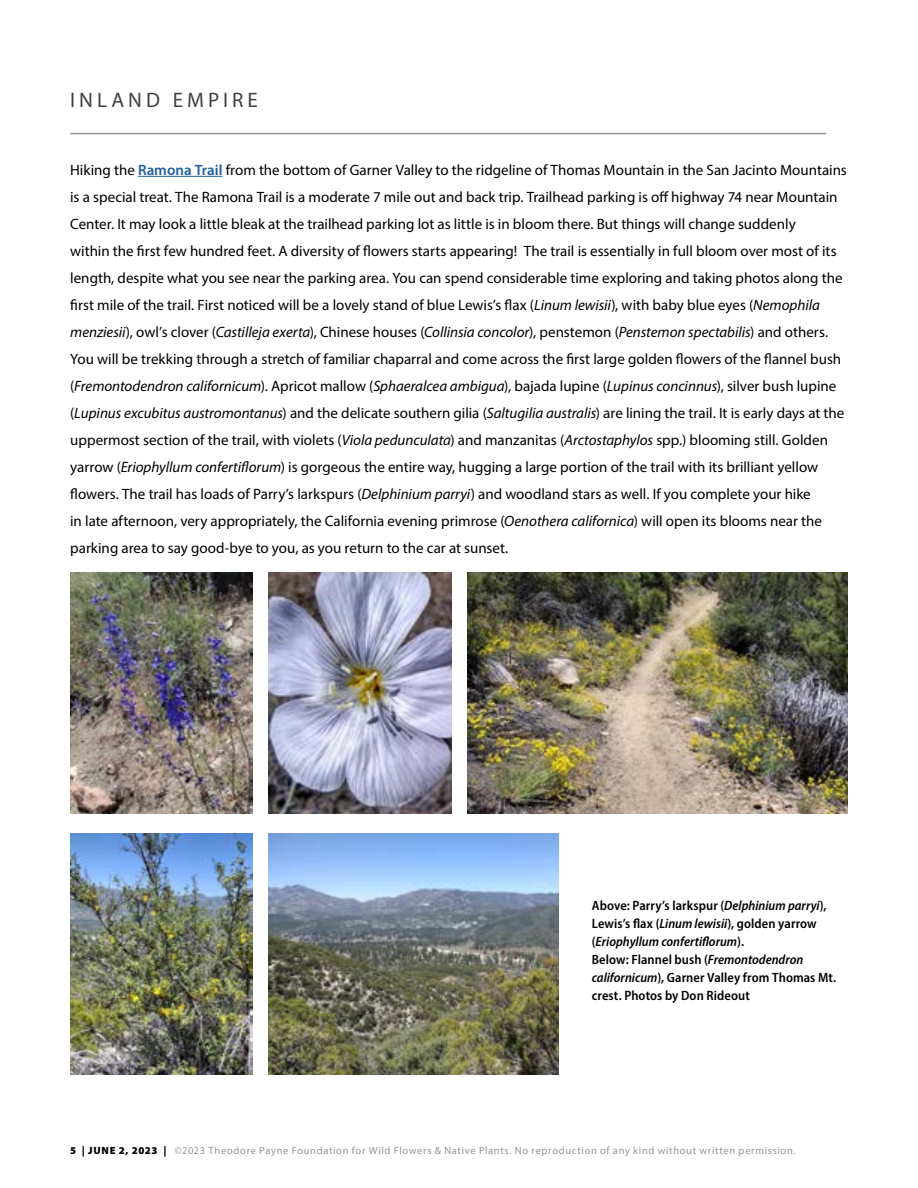
<style>
.page{position:relative;width:918px;height:1188px;background:#fff}
.page>*{position:absolute;margin:0;border:0;box-sizing:border-box;transform-origin:0 0}
.t1{font:21px "Myriad Pro";letter-spacing:.195em;color:#414042}
.t2{font:15px/27px "Myriad Pro";color:#000}
.t3{font:600 semi-condensed 13.5px/18px "Myriad Pro";letter-spacing:.01em;color:#000}
.t4{font:10.5px "Myriad Pro";letter-spacing:.065em;color:#939598}
.s1{font-weight:600;color:#215e9e}
.s2{font-style:italic}
.s3{font-weight:900;color:#000}
</style>
<div class="page">
<hr style="left:138px;top:176px;width:85px;height:1px;background:#215e9e">
<hr style="left:70px;top:133px;width:756px;height:1px;background:#939598">
<img style="left:70px;top:573px;width:183px;height:241px">
<img style="left:70px;top:833px;width:183px;height:241px">
<img style="left:269px;top:573px;width:183px;height:241px">
<img style="left:467px;top:573px;width:381px;height:241px">
<img style="left:269px;top:833px;width:289px;height:241px">
<h1 class="t1" style="left:70px;top:87px;width:189px">INLAND EMPIRE</h1>
<p class="t2" style="left:70px;top:156px;width:778px">Hiking the <span class="s1">Ramona Trail</span> from the bottom of Garner Valley to the ridgeline of Thomas Mountain in the San Jacinto Mountains is a special treat. The Ramona Trail is a moderate 7 mile out and back trip. Trailhead parking is off highway 74 near Mountain Center. It may look a little bleak at the trailhead parking lot as little is in bloom there. But things will change suddenly<br>within the first few hundred feet. A diversity of flowers starts appearing! The trail is essentially in full bloom over most of its length, despite what you see near the parking area. You can spend considerable time exploring and taking photos along the first mile of the trail. First noticed will be a lovely stand of blue Lewis’s flax (<span class="s2">Linum lewisii</span>), with baby blue eyes (<span class="s2">Nemophila menziesii</span>), owl’s clover (<span class="s2">Castilleja exerta</span>), Chinese houses (<span class="s2">Collinsia concolor</span>), penstemon (<span class="s2">Penstemon spectabilis</span>) and others.<br>You will be trekking through a stretch of familiar chaparral and come across the first large golden flowers of the flannel bush (<span class="s2">Fremontodendron californicum</span>). Apricot mallow (<span class="s2">Sphaeralcea ambigua</span>), bajada lupine (<span class="s2">Lupinus concinnus</span>), silver bush lupine (<span class="s2">Lupinus excubitus austromontanus</span>) and the delicate southern gilia (<span class="s2">Saltugilia australis</span>) are lining the trail. It is early days at the uppermost section of the trail, with violets (<span class="s2">Viola pedunculata</span>) and manzanitas (<span class="s2">Arctostaphylos</span> spp.) blooming still. Golden yarrow (<span class="s2">Eriophyllum confertiflorum</span>) is gorgeous the entire way, hugging a large portion of the trail with its brilliant yellow flowers. The trail has loads of Parry’s larkspurs (<span class="s2">Delphinium parryi</span>) and woodland stars as well. If you complete your hike<br>in late afternoon, very appropriately, the California evening primrose (<span class="s2">Oenothera californica</span>) will open its blooms near the parking area to say good-bye to you, as you return to the car at sunset.</p>
<p class="t3" style="left:592px;top:896px;width:246px">Above: Parry’s larkspur (<span class="s2">Delphinium parryi</span>), Lewis’s flax (<span class="s2">Linum lewisii</span>), golden yarrow (<span class="s2">Eriophyllum confertiflorum</span>).<br>Below: Flannel bush (<span class="s2">Fremontodendron californicum</span>), Garner Valley from Thomas Mt. crest. Photos by Don Rideout</p>
<p class="t4" style="left:70px;top:1144px;width:727px"><span class="s3">5 | JUNE 2, 2023 |</span> ©2023 Theodore Payne Foundation for Wild Flowers &amp; Native Plants. No reproduction of any kind without written permission.</p>
</div>
